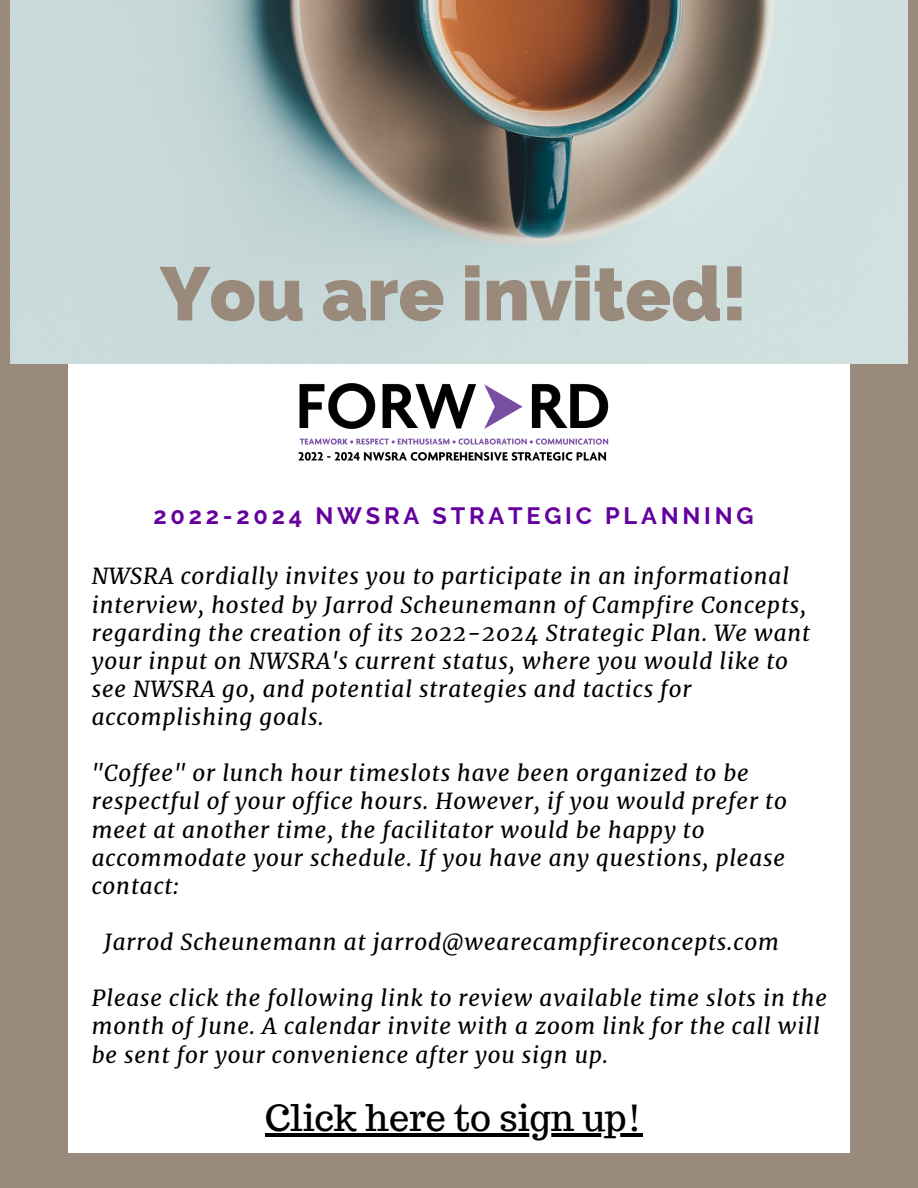
<style>
.page{position:relative;width:918px;height:1188px;background:#998a7c}
.page>*{position:absolute;margin:0;border:0;box-sizing:border-box;transform-origin:0 0}
.t1{font:800 75.45px "Raleway";color:#998a7c}
.t2{font:36px "Trocchi";color:#000}
.t3{font:700 23.55px "Raleway";letter-spacing:.16em;color:#65009f}
.t4{font:italic 22.2px/28.2px "Merriweather";letter-spacing:.04em;color:#000}
</style>
<div class="page">
<div style="left:68px;top:35px;width:782px;height:1117px;background:#fff"></div>
<img style="left:11px;top:0;width:897px;height:363px">
<img style="left:299px;top:383px;width:309px;height:78px">
<hr style="left:265px;top:1133px;width:377px;height:3px;background:#000">
<p class="t1" style="left:160px;top:250px;width:588px">You are invited!</p>
<p class="t3" style="left:153px;top:502px;width:602px">2022-2024 NWSRA STRATEGIC PLANNING</p>
<p class="t4" style="left:92px;top:562px;width:720px">NWSRA cordially invites you to participate in an informational interview, hosted by Jarrod Scheunemann of Campfire Concepts, regarding the creation of its 2022-2024 Strategic Plan. We want your input on NWSRA's current status, where you would like to see NWSRA go, and potential strategies and tactics for accomplishing goals.</p>
<p class="t4" style="left:92px;top:759px;width:697px">"Coffee" or lunch hour timeslots have been organized to be respectful of your office hours. However, if you would prefer to meet at another time, the facilitator would be happy to accommodate your schedule. If you have any questions, please contact:</p>
<p class="t4" style="left:104px;top:928px;width:676px">Jarrod Scheunemann at jarrod@wearecampfireconcepts.com</p>
<p class="t4" style="left:92px;top:984px;width:737px">Please click the following link to review available time slots in the month of June. A calendar invite with a zoom link for the call will be sent for your convenience after you sign up.</p>
<p class="t2" style="left:265px;top:1094px;width:378px">Click here to sign up!</p>
</div>
